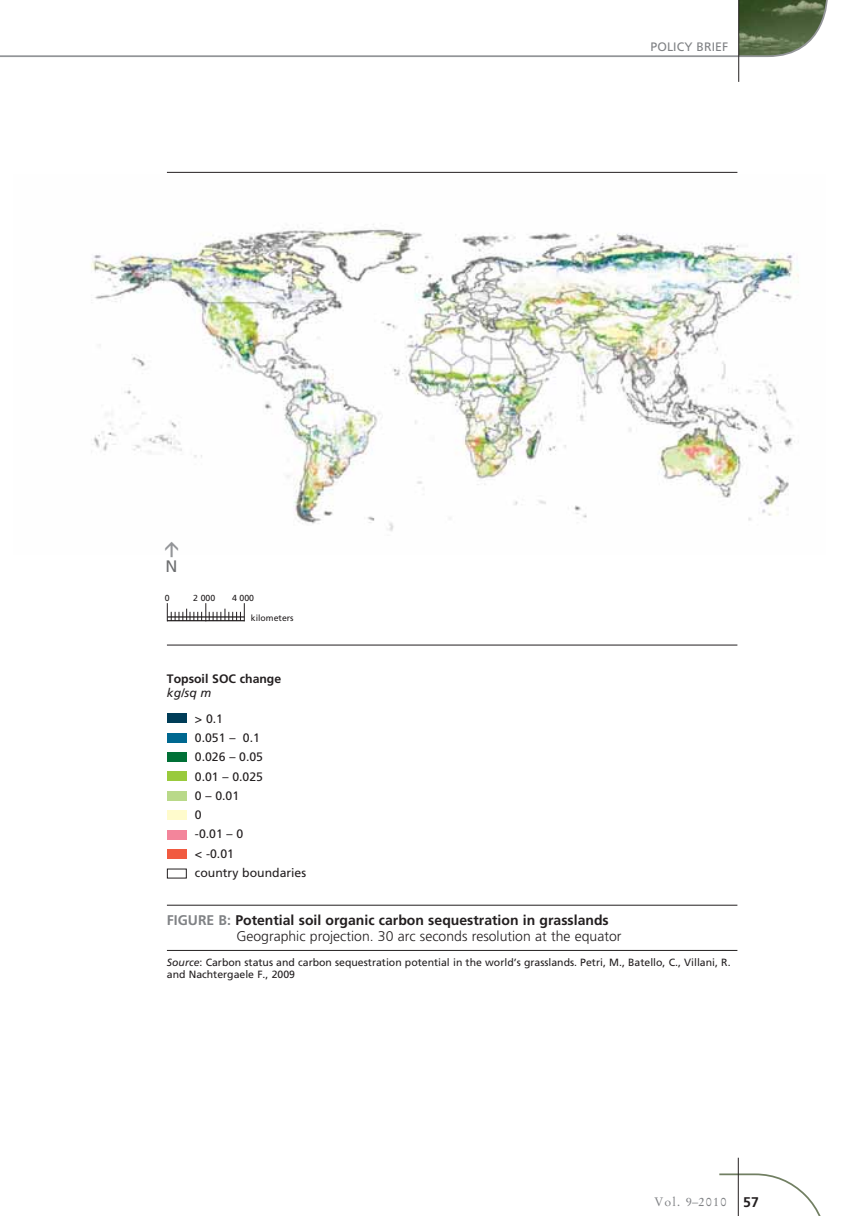
<style>
.page{position:relative;width:866px;height:1216px;background:#fff}
.page>*{position:absolute;margin:0;border:0;box-sizing:border-box;transform-origin:0 0}
.t1{font:16.62px "Frutiger";color:#6d6e70}
.t2{font:300 14px/15.8px "Frutiger";color:#231f20}
.t3{font:700 14px "Frutiger";color:#231f20}
.t4{font:12.25px/19.2px "Frutiger";color:#231f20}
.t5{font:700 12.25px "Frutiger";color:#231f20}
.t6{font:12.25px "Frutiger";letter-spacing:.01em;color:#808285}
.t7{font:12.25px "Stempel Garamond";letter-spacing:.1em;color:#808285}
.t8{font:italic 12.25px "Frutiger";color:#231f20}
.t9{font:10.5px/12.2px "Frutiger";color:#231f20}
.t10{font:8.75px "Frutiger";color:#231f20}
.s1{font-weight:700;color:#808285}
.s2{font-weight:700}
.s3{font-style:italic}
</style>
<div class="page">
<svg style="left:719px;top:1172px;width:102px;height:44px"></svg>
<hr style="left:738px;top:1157px;width:1px;height:59px;background:#231f20">
<svg style="left:739px;top:0;width:89px;height:58px"></svg>
<hr style="left:0;top:55px;width:739px;height:2px;background:#939598">
<hr style="left:738px;top:0;width:1px;height:82px;background:#231f20">
<hr style="left:167px;top:905px;width:570px;height:1px;background:#231f20">
<hr style="left:167px;top:950px;width:570px;height:1px;background:#231f20">
<svg style="left:166px;top:171px;width:572px;height:708px"></svg>
<img style="left:91px;top:174px;width:708px;height:380px">
<svg style="left:167px;top:603px;width:78px;height:18px"></svg>
<svg style="left:165px;top:542px;width:13px;height:15px"></svg>
<p class="t6" style="left:650px;top:42px;width:79px">POLICY BRIEF</p>
<h1 class="t1" style="left:165px;top:560px;width:14px">N</h1>
<p class="t10" style="left:165px;top:595px;width:6px">0</p>
<p class="t10" style="left:193px;top:595px;width:24px">2 000</p>
<p class="t10" style="left:232px;top:595px;width:24px">4 000</p>
<p class="t10" style="left:251px;top:614px;width:44px">kilometers</p>
<p class="t5" style="left:167px;top:674px;width:116px">Topsoil SOC change</p>
<p class="t8" style="left:167px;top:688px;width:46px">kg/sq m</p>
<p class="t4" style="left:195px;top:710px;width:113px">&gt; 0.1<br>0.051 – 0.1<br>0.026 – 0.05<br>0.01 – 0.025<br>0 – 0.01<br>0<br>-0.01 – 0<br>&lt; -0.01<br>country boundaries</p>
<h2 class="t2" style="left:236px;top:914px;width:387px;text-indent:-69px"><span class="s1">FIGURE B:</span> <span class="s2">Potential soil organic carbon sequestration in grasslands<br></span>Geographic projection. 30 arc seconds resolution at the equator</h2>
<p class="t9" style="left:167px;top:957px;width:565px"><span class="s3">Source</span>: Carbon status and carbon sequestration potential in the world’s grasslands. Petri, M., Batello, C., Villani, R. and Nachtergaele F., 2009</p>
<p class="t7" style="left:654px;top:1196px;width:74px">Vol. 9–2010</p>
<h2 class="t3" style="left:743px;top:1196px;width:17px">57</h2>
</div>
